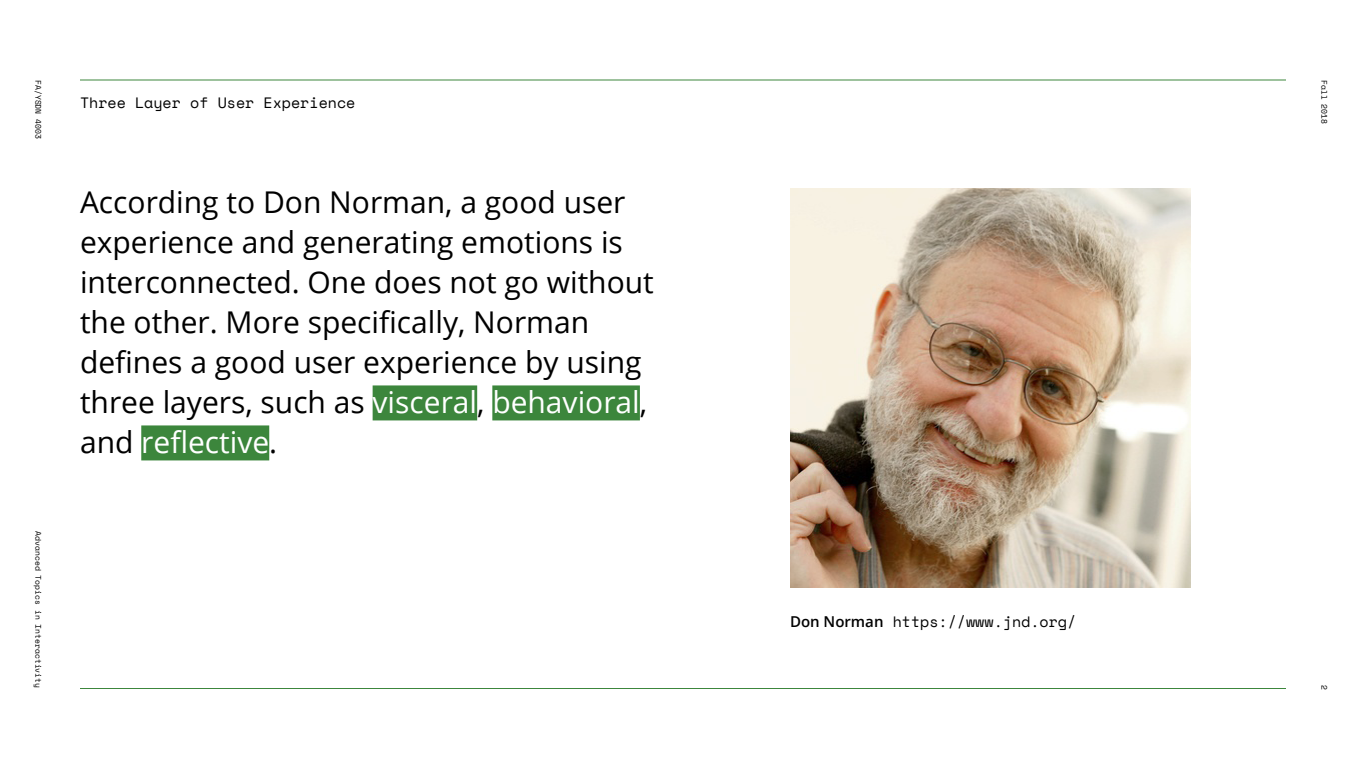
<style>
.page{position:relative;width:1366px;height:768px;background:#fff}
.page>*{position:absolute;margin:0;border:0;box-sizing:border-box;transform-origin:0 0}
.t1{font:30px/40px "Open Sans";color:#000}
.t2{font:15px "Space Mono";color:#000}
.t3{font:8px "Space Mono";color:#000}
.s1{color:#fff}
.s2{font-family:"Open Sans";font-weight:600}
</style>
<div class="page">
<hr style="left:80px;top:80px;width:1206px;height:1px;background:#3c863c">
<hr style="left:80px;top:688px;width:1206px;height:1px;background:#3c863c">
<div style="left:373px;top:385px;width:104px;height:35px;background:#3c863c"></div>
<div style="left:492px;top:385px;width:148px;height:35px;background:#3c863c"></div>
<div style="left:141px;top:425px;width:128px;height:35px;background:#3c863c"></div>
<img style="left:791px;top:188px;width:400px;height:400px">
<p class="t3" style="left:44px;top:80px;width:60px;rotate:90deg">FA/YSDN 4003</p>
<p class="t3" style="left:44px;top:531px;width:158px;rotate:90deg">Advanced Topics in Interactivity</p>
<p class="t2" style="left:80px;top:91px;width:277px">Three Layer of User Experience</p>
<p class="t1" style="left:80px;top:181px;width:575px">According to Don Norman, a good user experience and generating emotions is interconnected. One does not go without the other. More specifically, Norman defines a good user experience by using three layers, such as <span class="s1">visceral</span>, <span class="s1">behavioral</span>, and <span class="s1">reflective</span>.</p>
<p class="t2" style="left:790px;top:610px;width:288px"><span class="s2">Don Norman</span> https://www.jnd.org/</p>
<p class="t3" style="left:1330px;top:80px;width:46px;rotate:90deg">Fall 2018</p>
<p class="t3" style="left:1330px;top:685px;width:6px;rotate:90deg">2</p>
</div>
